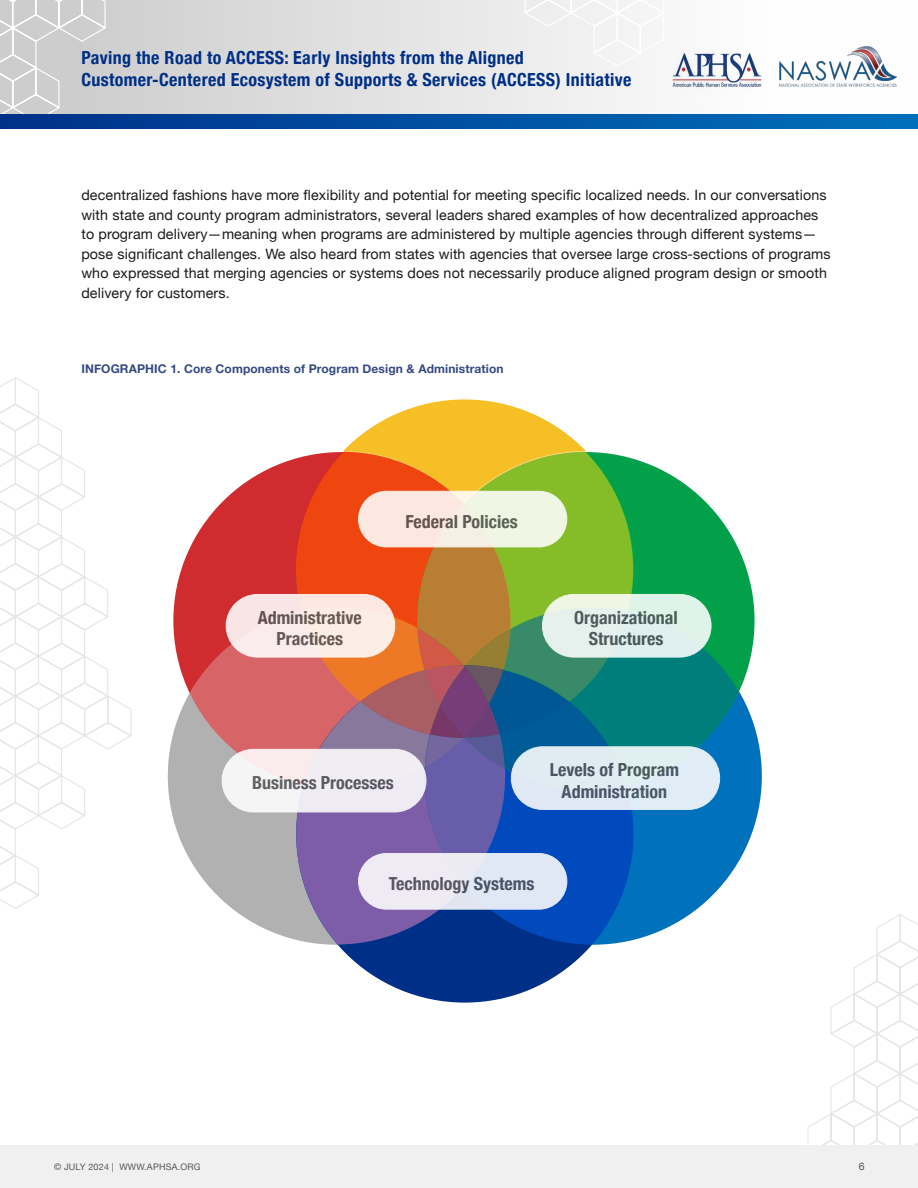
<style>
.page{position:relative;width:918px;height:1188px;background:#fff}
.page>*{position:absolute;margin:0;border:0;box-sizing:border-box;transform-origin:0 0}
.t1{font:700 condensed 18px/21.6px "Helvetica Neue";color:#54565a;text-align:center}
.t2{font:700 condensed 18px/21.6px "Helvetica Neue";letter-spacing:.02em;color:#002f87}
.t3{font:14.25px/19.5px "Helvetica Neue";letter-spacing:.01em;color:#1a1a1a}
.t4{font:700 12px "Helvetica Neue";letter-spacing:.01em;color:#354983}
.t5{font:10.5px "Helvetica Neue";color:#54565a}
.t6{font:9px "Helvetica Neue";letter-spacing:.02em;color:#54565a}
</style>
<div class="page">
<div style="left:0;top:0;width:918px;height:117px;background:#e1e1e1"></div>
<div style="left:0;top:0;width:200px;height:114px;background:#cfcfcf"></div>
<svg style="left:523px;top:0;width:395px;height:114px"></svg>
<svg style="left:783px;top:914px;width:135px;height:232px"></svg>
<svg style="left:0;top:377px;width:132px;height:532px"></svg>
<svg style="left:0;top:114px;width:918px;height:15px;background:#0050a1"></svg>
<div style="left:0;top:1146px;width:918px;height:42px;background:#f0f0f0"></div>
<img style="left:671px;top:49px;width:93px;height:42px">
<img style="left:778px;top:46px;width:118px;height:41px">
<div style="left:425px;top:607px;width:337px;height:338px;background:#0071bc;border-radius:50%"></div>
<div style="left:296px;top:665px;width:337px;height:338px;background:#002f87;border-radius:50%"></div>
<div style="left:168px;top:607px;width:337px;height:338px;background:#b1b1b1;border-radius:50%"></div>
<svg style="left:190px;top:399px;width:549px;height:545px"></svg>
<div style="left:542px;top:594px;width:169px;height:63px;background:linear-gradient(to right,#eaf1ea,#def2eb);border-radius:31px"></div>
<div style="left:542px;top:594px;width:169px;height:63px;border:1px solid #fff;border-radius:31px"></div>
<div style="left:226px;top:594px;width:169px;height:63px;background:#fcece4;border-radius:31px"></div>
<div style="left:226px;top:594px;width:169px;height:63px;border:1px solid #fff;border-radius:31px"></div>
<div style="left:222px;top:749px;width:204px;height:63px;background:#f0eef4;border-radius:31px"></div>
<div style="left:222px;top:749px;width:204px;height:63px;border:1px solid #fff;border-radius:31px"></div>
<div style="left:511px;top:747px;width:209px;height:62px;background:#e0ebf6;border-radius:31px"></div>
<div style="left:511px;top:746px;width:209px;height:64px;border:1px solid #fff;border-radius:31px"></div>
<div style="left:359px;top:854px;width:208px;height:55px;background:#ecebf4;border-radius:28px"></div>
<div style="left:358px;top:853px;width:209px;height:57px;border:1px solid #fff;border-radius:28px"></div>
<div style="left:359px;top:491px;width:208px;height:56px;background:#f6efe4;border-radius:28px"></div>
<div style="left:358px;top:491px;width:209px;height:56px;border:1px solid #fff;border-radius:28px"></div>
<p class="t2" style="left:81px;top:46px;width:552px">Paving the Road to ACCESS: Early Insights from the Aligned<br>Customer-Centered Ecosystem of Supports &amp; Services (ACCESS) Initiative</p>
<p class="t3" style="left:81px;top:186px;width:751px">decentralized fashions have more flexibility and potential for meeting specific localized needs. In our conversations with state and county program administrators, several leaders shared examples of how decentralized approaches to program delivery—meaning when programs are administered by multiple agencies through different systems— pose significant challenges. We also heard from states with agencies that oversee large cross-sections of programs who expressed that merging agencies or systems does not necessarily produce aligned program design or smooth delivery for customers.</p>
<p class="t4" style="left:81px;top:359px;width:424px">INFOGRAPHIC 1. Core Components of Program Design &amp; Administration</p>
<p class="t1" style="left:258px;top:605px;width:106px">Administrative<br>Practices</p>
<p class="t1" style="left:406px;top:509px;width:114px">Federal Policies</p>
<p class="t1" style="left:574px;top:605px;width:105px">Organizational<br>Structures</p>
<p class="t1" style="left:252px;top:771px;width:143px">Business Processes</p>
<p class="t1" style="left:550px;top:758px;width:131px">Levels of Program<br>Administration</p>
<p class="t1" style="left:389px;top:872px;width:147px">Technology Systems</p>
<p class="t6" style="left:54px;top:1160px;width:148px">© JULY 2024 | WWW.APHSA.ORG</p>
<p class="t5" style="left:859px;top:1159px;width:7px">6</p>
</div>
